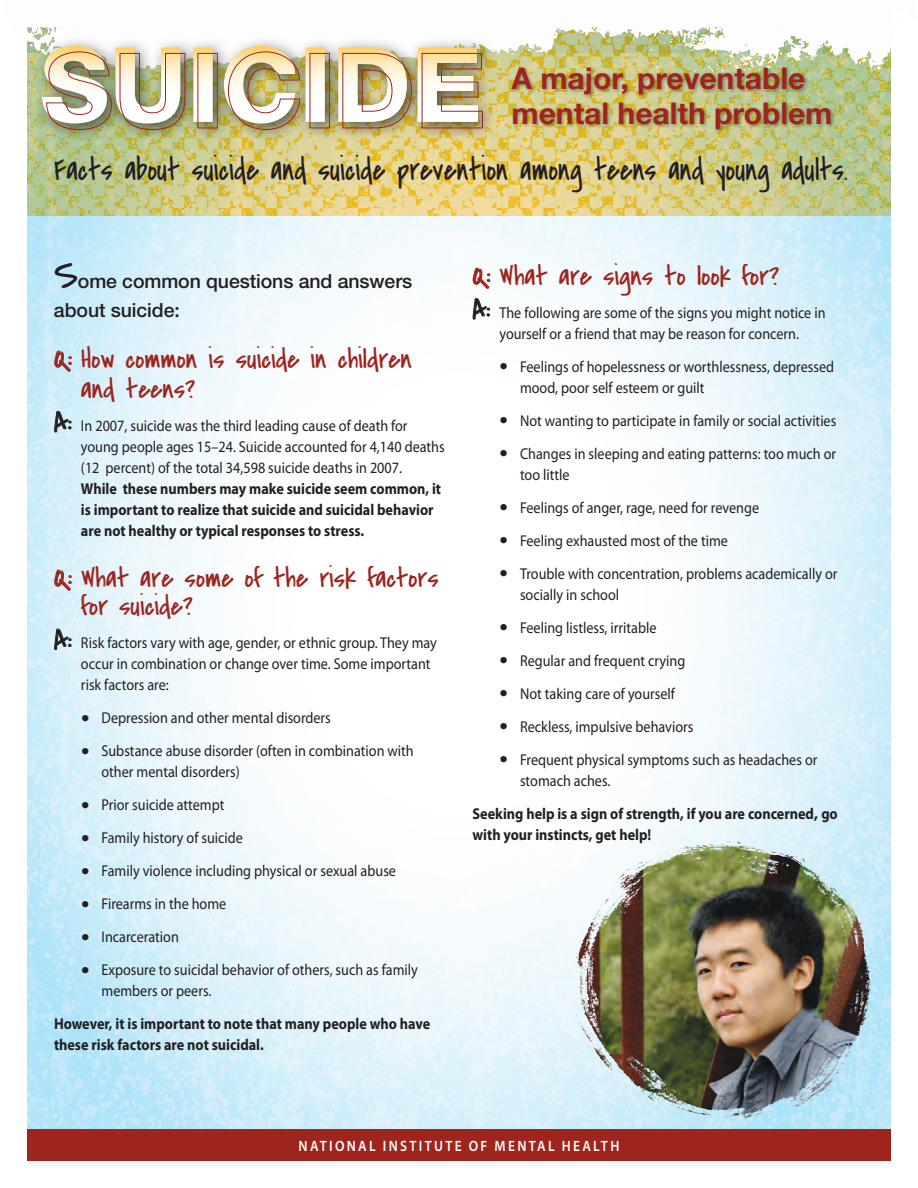
<style>
.page{position:relative;width:918px;height:1188px;background:#fff}
.page>*{position:absolute;margin:0;border:0;box-sizing:border-box;transform-origin:0 0}
.t1{font:800 104.4px "Helvetica Neue";color:#fff}
.t2{font:45px "Covered By Your Grace";color:#231f20}
.t3{font:33px "Covered By Your Grace";color:#231f20;scale:.9 1}
.t4{font:700 30px/34.5px "Helvetica Neue";color:#9e241e}
.t5{font:30px/33px "Myriad Pro";color:#231f20}
.t6{font:28.5px/30px "Covered By Your Grace";letter-spacing:-.005em;color:#9e241e}
.t7{font:500 19.5px/28.5px "Helvetica Neue";letter-spacing:-.005em;color:#231f20}
.t8{font:15.75px/21px "Myriad Pro";color:#231f20;scale:.9 1}
.t9{font:700 15.75px/21px "Myriad Pro";color:#231f20;scale:.9 1}
.t10{font:600 15px "Myriad Pro";color:#fff;scale:.9 1}
.s1{font-family:"Covered By Your Grace";font-size:28.5px}
.s2{font-weight:700}
</style>
<div class="page">
<img style="left:27px;top:216px;width:864px;height:913px">
<svg style="left:472px;top:267px;width:19px;height:22px"></svg>
<img style="left:27px;top:70px;width:864px;height:146px">
<svg style="left:54px;top:350px;width:18px;height:22px"></svg>
<svg style="left:54px;top:410px;width:18px;height:23px"></svg>
<svg style="left:54px;top:569px;width:18px;height:22px"></svg>
<svg style="left:54px;top:628px;width:18px;height:23px"></svg>
<svg style="left:472px;top:298px;width:19px;height:22px"></svg>
<div style="left:27px;top:1129px;width:864px;height:32px;background:#9e241e"></div>
<img style="left:27px;top:27px;width:864px;height:43px">
<div style="left:31px;top:34px;width:466px;height:108px;background:#231f20;opacity:.7"></div>
<img style="left:46px;top:51px;width:66px;height:79px">
<img style="left:119px;top:53px;width:67px;height:77px">
<div style="left:198px;top:53px;width:20px;height:75px;border:1px solid #9e241e"></div>
<img style="left:228px;top:51px;width:72px;height:79px">
<div style="left:310px;top:53px;width:20px;height:75px;border:1px solid #9e241e"></div>
<img style="left:342px;top:53px;width:70px;height:76px">
<svg style="left:421px;top:53px;width:62px;height:76px;background:#8f7a4f"></svg>
<div style="left:510px;top:66px;width:325px;height:68px;background:#231f20;opacity:.4"></div>
<img style="left:678px;top:831px;width:86px;height:13px">
<p class="t1" style="left:40px;top:23px;width:444px">SUICIDE</p>
<p class="t4" style="left:512px;top:61px;width:322px">A major, preventable mental health problem</p>
<p class="t3" style="left:54px;top:147px;width:884px">Facts about suicide and suicide prevention among teens and young adults.</p>
<p class="t2" style="left:54px;top:243px;width:26px">S</p>
<p class="t7" style="left:54px;top:267px;width:360px;text-indent:24px">ome common questions and answers about suicide:</p>
<h2 class="t6" style="left:81px;top:344px;width:332px;text-indent:-27px">Q: How common is suicide in children and teens?</h2>
<p class="t8" style="left:81px;top:415px;width:406px;text-indent:-27px"><span class="s1">A:</span> In 2007, suicide was the third leading cause of death for young people ages 15–24. Suicide accounted for 4,140 deaths (12 percent) of the total 34,598 suicide deaths in 2007.<br><span class="s2">While these numbers may make suicide seem common, it is important to realize that suicide and suicidal behavior are not healthy or typical responses to stress.</span></p>
<h2 class="t6" style="left:81px;top:563px;width:359px;line-height:28.5px;text-indent:-27px">Q: What are some of the risk factors for suicide?</h2>
<p class="t8" style="left:81px;top:632px;width:397px;text-indent:-27px"><span class="s1">A:</span> Risk factors vary with age, gender, or ethnic group. They may occur in combination or change over time. Some important risk factors are:</p>
<p class="t8" style="left:102px;top:707px;width:256px">Depression and other mental disorders</p>
<p class="t8" style="left:102px;top:740px;width:349px">Substance abuse disorder (often in combination with other mental disorders)</p>
<p class="t8" style="left:102px;top:794px;width:138px">Prior suicide attempt</p>
<p class="t8" style="left:102px;top:827px;width:159px">Family history of suicide</p>
<p class="t8" style="left:102px;top:860px;width:329px">Family violence including physical or sexual abuse</p>
<p class="t8" style="left:102px;top:893px;width:140px">Firearms in the home</p>
<p class="t8" style="left:102px;top:926px;width:88px">Incarceration</p>
<p class="t8" style="left:102px;top:959px;width:353px">Exposure to suicidal behavior of others, such as family members or peers.</p>
<p class="t9" style="left:54px;top:1013px;width:420px">However, it is important to note that many people who have these risk factors are not suicidal.</p>
<h3 class="t5" style="left:81px;top:699px;width:10px">• •</h3>
<h3 class="t5" style="left:81px;top:786px;width:10px;text-align:justify">• • • • • •</h3>
<h2 class="t6" style="left:472px;top:261px;width:308px">Q: What are signs to look for?</h2>
<p class="t8" style="left:472px;top:302px;width:394px;text-align:center"><span class="s1">A:</span> The following are some of the signs you might notice in yourself or a friend that may be reason for concern.</p>
<p class="t8" style="left:520px;top:356px;width:351px">Feelings of hopelessness or worthlessness, depressed mood, poor self esteem or guilt</p>
<p class="t8" style="left:520px;top:410px;width:353px">Not wanting to participate in family or social activities</p>
<p class="t8" style="left:520px;top:443px;width:353px">Changes in sleeping and eating patterns: too much or too little</p>
<p class="t8" style="left:520px;top:497px;width:267px">Feelings of anger, rage, need for revenge</p>
<p class="t8" style="left:520px;top:530px;width:233px">Feeling exhausted most of the time</p>
<p class="t8" style="left:520px;top:563px;width:354px">Trouble with concentration, problems academically or socially in school</p>
<p class="t8" style="left:520px;top:617px;width:153px">Feeling listless, irritable</p>
<p class="t8" style="left:520px;top:650px;width:185px">Regular and frequent crying</p>
<p class="t8" style="left:520px;top:683px;width:174px">Not taking care of yourself</p>
<p class="t8" style="left:520px;top:716px;width:194px">Reckless, impulsive behaviors</p>
<p class="t8" style="left:520px;top:749px;width:332px">Frequent physical symptoms such as headaches or stomach aches.</p>
<p class="t9" style="left:472px;top:802px;width:407px">Seeking help is a sign of strength, if you are concerned, go with your instincts, get help!</p>
<h3 class="t5" style="left:500px;top:337px;width:10px;line-height:54px">• •</h3>
<h3 class="t5" style="left:500px;top:424px;width:10px;line-height:54px">• •</h3>
<h3 class="t5" style="left:500px;top:521px;width:10px">• •</h3>
<h3 class="t5" style="left:500px;top:608px;width:10px;text-align:justify">• • • • •</h3>
<p class="t10" style="left:299px;top:1136px;width:358px">N AT I O N A L I N S T I T U T E O F M E N TA L H E A LT H</p>
</div>
